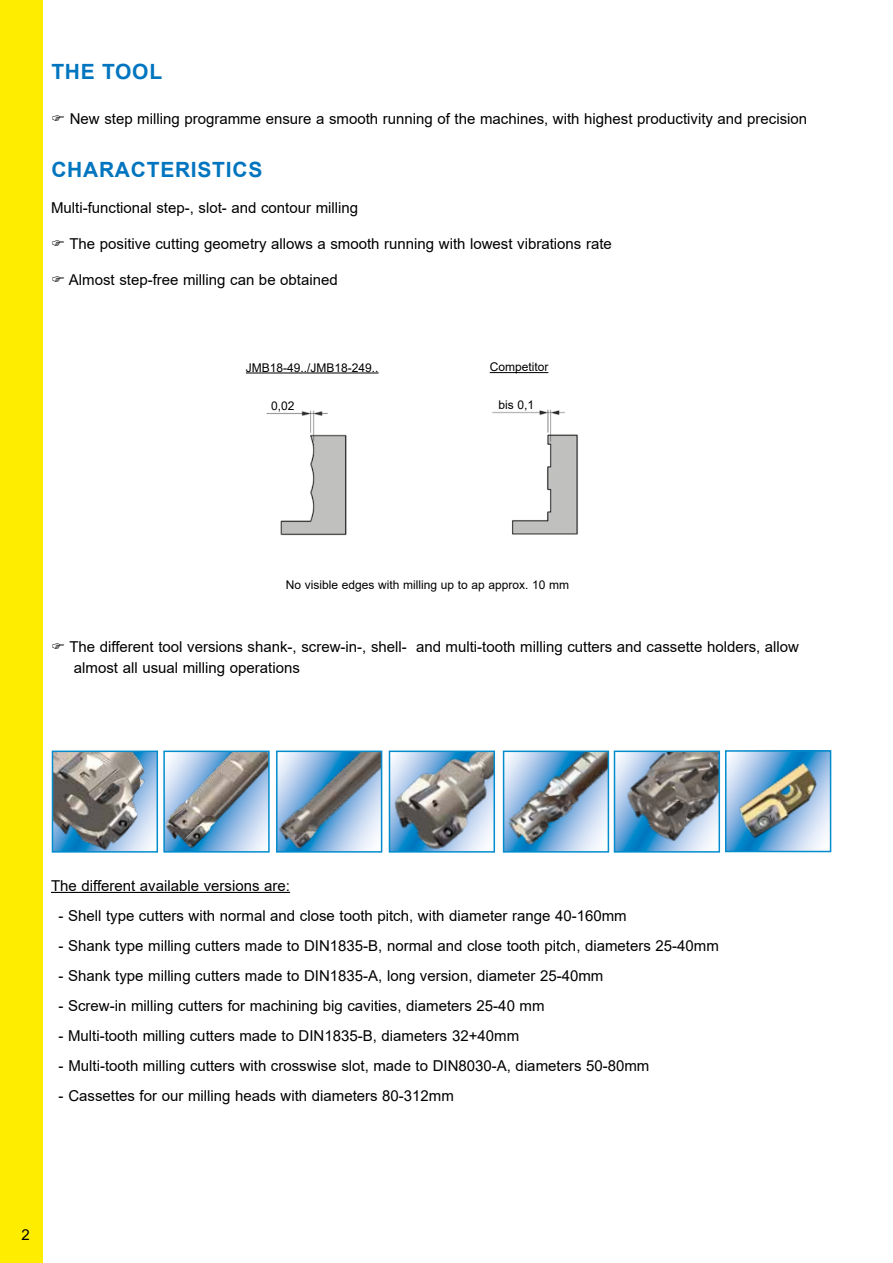
<style>
.page{position:relative;width:893px;height:1263px;background:#fff}
.page>*{position:absolute;margin:0;border:0;box-sizing:border-box;transform-origin:0 0}
.t1{font:700 21px "Arial";letter-spacing:.035em;color:#0075bf}
.t2{font:15px/21px "Arial";color:#000}
.t3{font:12px "Arial";color:#000}
</style>
<div class="page">
<img style="left:55px;top:753px;width:99px;height:97px">
<div style="left:52px;top:750px;width:106px;height:103px;border:2px solid #018ccd"></div>
<div style="left:0;top:0;width:43px;height:1263px;background:#ffed00"></div>
<img style="left:166px;top:753px;width:101px;height:97px">
<div style="left:163px;top:750px;width:107px;height:103px;border:2px solid #018ccd"></div>
<img style="left:279px;top:753px;width:100px;height:97px">
<div style="left:276px;top:750px;width:106px;height:103px;border:2px solid #018ccd"></div>
<img style="left:392px;top:753px;width:100px;height:97px">
<div style="left:389px;top:750px;width:106px;height:103px;border:2px solid #018ccd"></div>
<img style="left:617px;top:753px;width:100px;height:97px">
<div style="left:614px;top:750px;width:106px;height:103px;border:2px solid #018ccd"></div>
<img style="left:506px;top:753px;width:100px;height:97px">
<div style="left:503px;top:750px;width:106px;height:103px;border:2px solid #018ccd"></div>
<img style="left:266px;top:409px;width:312px;height:127px">
<svg style="left:728px;top:753px;width:100px;height:96px;background:#84bae2"></svg>
<img style="left:731px;top:759px;width:97px;height:82px">
<div style="left:725px;top:750px;width:106px;height:102px;border:2px solid #018ccd"></div>
<hr style="left:51px;top:892px;width:239px;height:1px;background:#000">
<hr style="left:490px;top:372px;width:58px;height:1px;background:#000">
<hr style="left:246px;top:372px;width:133px;height:1px;background:#000">
<h1 class="t1" style="left:51px;top:57px;width:112px">THE TOOL</h1>
<p class="t2" style="left:70px;top:108px;width:739px">New step milling programme ensure a smooth running of the machines, with highest productivity and precision</p>
<h1 class="t1" style="left:51px;top:154px;width:212px">CHARACTERISTICS</h1>
<p class="t2" style="left:51px;top:197px;width:309px">Multi-functional step-, slot- and contour milling</p>
<p class="t2" style="left:69px;top:233px;width:544px">The positive cutting geometry allows a smooth running with lowest vibrations rate</p>
<p class="t2" style="left:69px;top:269px;width:270px">Almost step-free milling can be obtained</p>
<p class="t3" style="left:246px;top:359px;width:134px">JMB18-49../JMB18-249..</p>
<p class="t3" style="left:490px;top:359px;width:60px">Competitor</p>
<p class="t3" style="left:271px;top:398px;width:25px">0,02</p>
<p class="t3" style="left:499px;top:397px;width:37px">bis 0,1</p>
<p class="t3" style="left:286px;top:577px;width:285px">No visible edges with milling up to ap approx. 10 mm</p>
<p class="t2" style="left:74px;top:636px;width:727px;text-indent:-5px">The different tool versions shank-, screw-in-, shell- and multi-tooth milling cutters and cassette holders, allow almost all usual milling operations</p>
<p class="t2" style="left:51px;top:875px;width:241px">The different available versions are:</p>
<p class="t2" style="left:59px;top:905px;width:570px">- Shell type cutters with normal and close tooth pitch, with diameter range 40-160mm</p>
<p class="t2" style="left:59px;top:935px;width:662px">- Shank type milling cutters made to DIN1835-B, normal and close tooth pitch, diameters 25-40mm</p>
<p class="t2" style="left:59px;top:965px;width:546px">- Shank type milling cutters made to DIN1835-A, long version, diameter 25-40mm</p>
<p class="t2" style="left:59px;top:995px;width:488px">- Screw-in milling cutters for machining big cavities, diameters 25-40 mm</p>
<p class="t2" style="left:59px;top:1025px;width:462px">- Multi-tooth milling cutters made to DIN1835-B, diameters 32+40mm</p>
<p class="t2" style="left:59px;top:1055px;width:592px">- Multi-tooth milling cutters with crosswise slot, made to DIN8030-A, diameters 50-80mm</p>
<p class="t2" style="left:59px;top:1085px;width:397px">- Cassettes for our milling heads with diameters 80-312mm</p>
<p class="t2" style="left:22px;top:1224px;width:10px">2</p>
</div>
